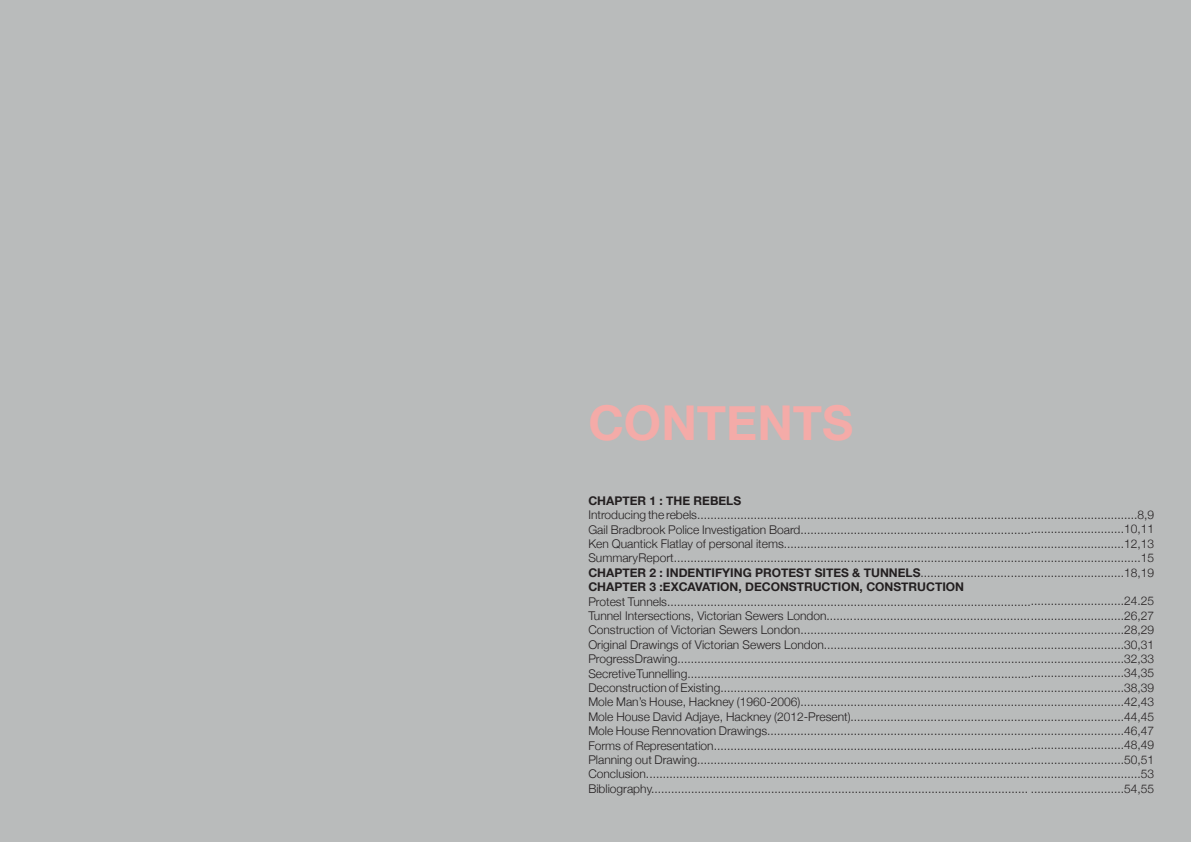
<style>
.page{position:relative;width:1191px;height:842px;background:#b9bbbb}
.page>*{position:absolute;margin:0;border:0;box-sizing:border-box;transform-origin:0 0}
.t1{font:700 48px "Helvetica Neue";color:#f4aba8}
.t2{font:300 12px/14.4px "Helvetica Neue";color:#231f20}
.t3{font:700 12px "Helvetica Neue";color:#231f20}
.s1{font-weight:700}
</style>
<div class="page">
<p class="t1" style="left:588px;top:385px;width:266px">CONTENTS</p>
<p class="t3" style="left:588px;top:491px;width:154px">CHAPTER 1 : THE REBELS</p>
<p class="t2" style="left:588px;top:507px;width:567px">Introducing the rebels....................................................................................................................................8,9</p>
<p class="t2" style="left:588px;top:521px;width:567px">Gail Bradbrook Police Investigation Board.................................................................................................10,11</p>
<p class="t2" style="left:588px;top:535px;width:567px">Ken Quantick Flatlay of personal items......................................................................................................12,13</p>
<p class="t2" style="left:588px;top:550px;width:567px">Summary Report............................................................................................................................................15</p>
<p class="t2" style="left:588px;top:564px;width:567px"><span class="s1">CHAPTER 2 : INDENTIFYING PROTEST SITES &amp; TUNNELS</span>.............................................................18,19</p>
<p class="t3" style="left:588px;top:577px;width:377px">CHAPTER 3 :EXCAVATION, DECONSTRUCTION, CONSTRUCTION</p>
<p class="t2" style="left:588px;top:593px;width:567px">Protest Tunnels.........................................................................................................................................24.25</p>
<p class="t2" style="left:588px;top:607px;width:567px">Tunnel Intersections, Victorian Sewers London.........................................................................................26,27</p>
<p class="t2" style="left:588px;top:622px;width:567px">Construction of Victorian Sewers London.................................................................................................28,29</p>
<p class="t2" style="left:588px;top:636px;width:567px">Original Drawings of Victorian Sewers London..........................................................................................30,31</p>
<p class="t2" style="left:588px;top:651px;width:567px">Progress Drawing......................................................................................................................................32,33</p>
<p class="t2" style="left:588px;top:665px;width:567px">Secretive Tunnelling...................................................................................................................................34,35<br>Deconstruction of Existing.........................................................................................................................38,39</p>
<p class="t2" style="left:588px;top:694px;width:567px">Mole Man’s House, Hackney (1960-2006).................................................................................................42,43</p>
<p class="t2" style="left:588px;top:708px;width:567px">Mole House David Adjaye, Hackney (2012-Present)..................................................................................44,45</p>
<p class="t2" style="left:588px;top:723px;width:567px">Mole House Rennovation Drawings...........................................................................................................46,47</p>
<p class="t2" style="left:588px;top:737px;width:567px">Forms of Representation...........................................................................................................................48,49</p>
<p class="t2" style="left:588px;top:751px;width:567px">Planning out Drawing................................................................................................................................50,51</p>
<p class="t2" style="left:588px;top:766px;width:567px">Conclusion....................................................................................................................................................53</p>
<p class="t2" style="left:588px;top:780px;width:567px">Bibliography................................................................................................................. ............................54,55</p>
</div>
